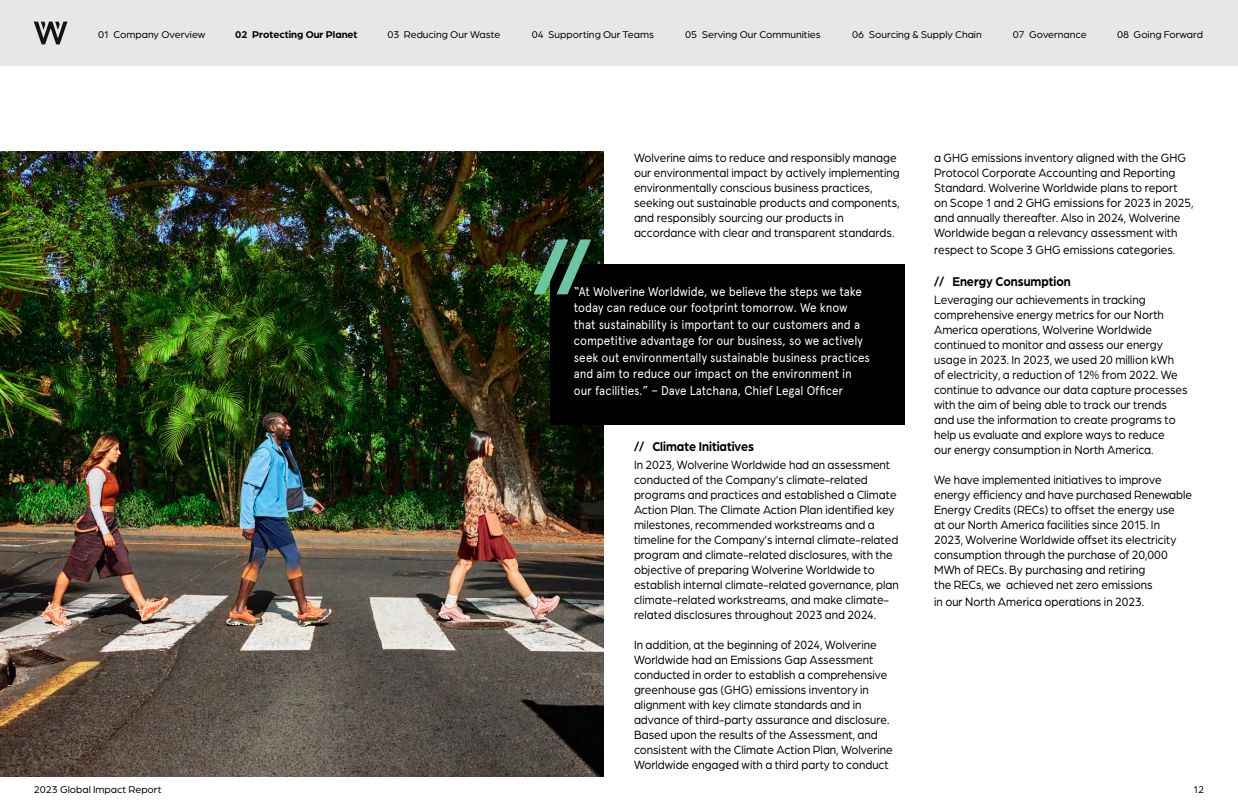
<style>
.page{position:relative;width:1238px;height:810px;background:#fff}
.page>*{position:absolute;margin:0;border:0;box-sizing:border-box;transform-origin:0 0}
.t1{font:900 77.1px "Arboria";color:#6cc5a5}
.t2{font:700 13.5px "Arboria";color:#000;scale:.91 1}
.t3{font:12.75px/15px "Arboria";color:#000;scale:.91 1}
.t4{font:12.75px/16.5px "Apercu";letter-spacing:-.01em;color:#fff;scale:.91 1}
.t5{font:10.5px "Arboria";color:#000}
.t6{font:700 10.5px "Arboria";color:#000}
</style>
<div class="page">
<img style="left:0;top:152px;width:604px;height:624px">
<div style="left:0;top:0;width:1238px;height:66px;background:#e6e7e8"></div>
<svg style="left:34px;top:22px;width:34px;height:22px"></svg>
<div style="left:550px;top:264px;width:354px;height:160px;background:#000"></div>
<p class="t5" style="left:98px;top:28px;width:109px">01 Company Overview</p>
<p class="t6" style="left:235px;top:27px;width:124px">02 Protecting Our Planet</p>
<p class="t5" style="left:387px;top:28px;width:114px">03 Reducing Our Waste</p>
<p class="t5" style="left:531px;top:28px;width:124px">04 Supporting Our Teams</p>
<p class="t5" style="left:685px;top:28px;width:137px">05 Serving Our Communities</p>
<p class="t5" style="left:852px;top:28px;width:131px">06 Sourcing &amp; Supply Chain</p>
<p class="t5" style="left:1012px;top:28px;width:75px">07 Governance</p>
<p class="t5" style="left:1117px;top:28px;width:88px">08 Going Forward</p>
<p class="t5" style="left:34px;top:783px;width:129px">2023 Global Impact Report</p>
<p class="t3" style="left:634px;top:150px;width:294px">Wolverine aims to reduce and responsibly manage our environmental impact by actively implementing environmentally conscious business practices, seeking out sustainable products and components, and responsibly sourcing our products in accordance with clear and transparent standards.</p>
<h1 class="t1" style="left:533px;top:212px;width:60px">//</h1>
<p class="t4" style="left:574px;top:283px;width:327px">“At Wolverine Worldwide, we believe the steps we take today can reduce our footprint tomorrow. We know that sustainability is important to our customers and a competitive advantage for our business, so we actively seek out environmentally sustainable business practices and aim to reduce our impact on the environment in our facilities.” – Dave Latchana, Chief Legal Officer</p>
<p class="t2" style="left:634px;top:437px;width:133px">// Climate Initiatives</p>
<p class="t3" style="left:634px;top:457px;width:292px">In 2023, Wolverine Worldwide had an assessment conducted of the Company’s climate-related programs and practices and established a Climate Action Plan. The Climate Action Plan identified key milestones, recommended workstreams and a timeline for the Company’s internal climate-related program and climate-related disclosures, with the objective of preparing Wolverine Worldwide to establish internal climate-related governance, plan climate-related workstreams, and make climate&shy;related disclosures throughout 2023 and 2024.</p>
<p class="t3" style="left:634px;top:637px;width:286px">In addition, at the beginning of 2024, Wolverine Worldwide had an Emissions Gap Assessment conducted in order to establish a comprehensive greenhouse gas (GHG) emissions inventory in alignment with key climate standards and in advance of third-party assurance and disclosure.<br>Based upon the results of the Assessment, and consistent with the Climate Action Plan, Wolverine Worldwide engaged with a third party to conduct</p>
<p class="t3" style="left:934px;top:150px;width:286px">a GHG emissions inventory aligned with the GHG Protocol Corporate Accounting and Reporting Standard. Wolverine Worldwide plans to report on Scope 1 and 2 GHG emissions for 2023 in 2025, and annually thereafter. Also in 2024, Wolverine Worldwide began a relevancy assessment with</p>
<p class="t3" style="left:934px;top:241px;width:266px">respect to Scope 3 GHG emissions categories.</p>
<p class="t2" style="left:934px;top:272px;width:152px">// Energy Consumption</p>
<p class="t3" style="left:934px;top:292px;width:280px">Leveraging our achievements in tracking comprehensive energy metrics for our North America operations, Wolverine Worldwide continued to monitor and assess our energy usage in 2023. In 2023, we used 20 million kWh of electricity, a reduction of 12% from 2022. We continue to advance our data capture processes with the aim of being able to track our trends and use the information to create programs to help us evaluate and explore ways to reduce<br>our energy consumption in North America.</p>
<p class="t3" style="left:934px;top:472px;width:285px">We have implemented initiatives to improve energy efficiency and have purchased Renewable Energy Credits (RECs) to offset the energy use<br>at our North America facilities since 2015. In<br>2023, Wolverine Worldwide offset its electricity consumption through the purchase of 20,000<br>MWh of RECs. By purchasing and retiring<br>the RECs, we achieved net zero emissions</p>
<p class="t3" style="left:934px;top:593px;width:232px">in our North America operations in 2023.</p>
<p class="t5" style="left:1193px;top:783px;width:12px">12</p>
</div>
